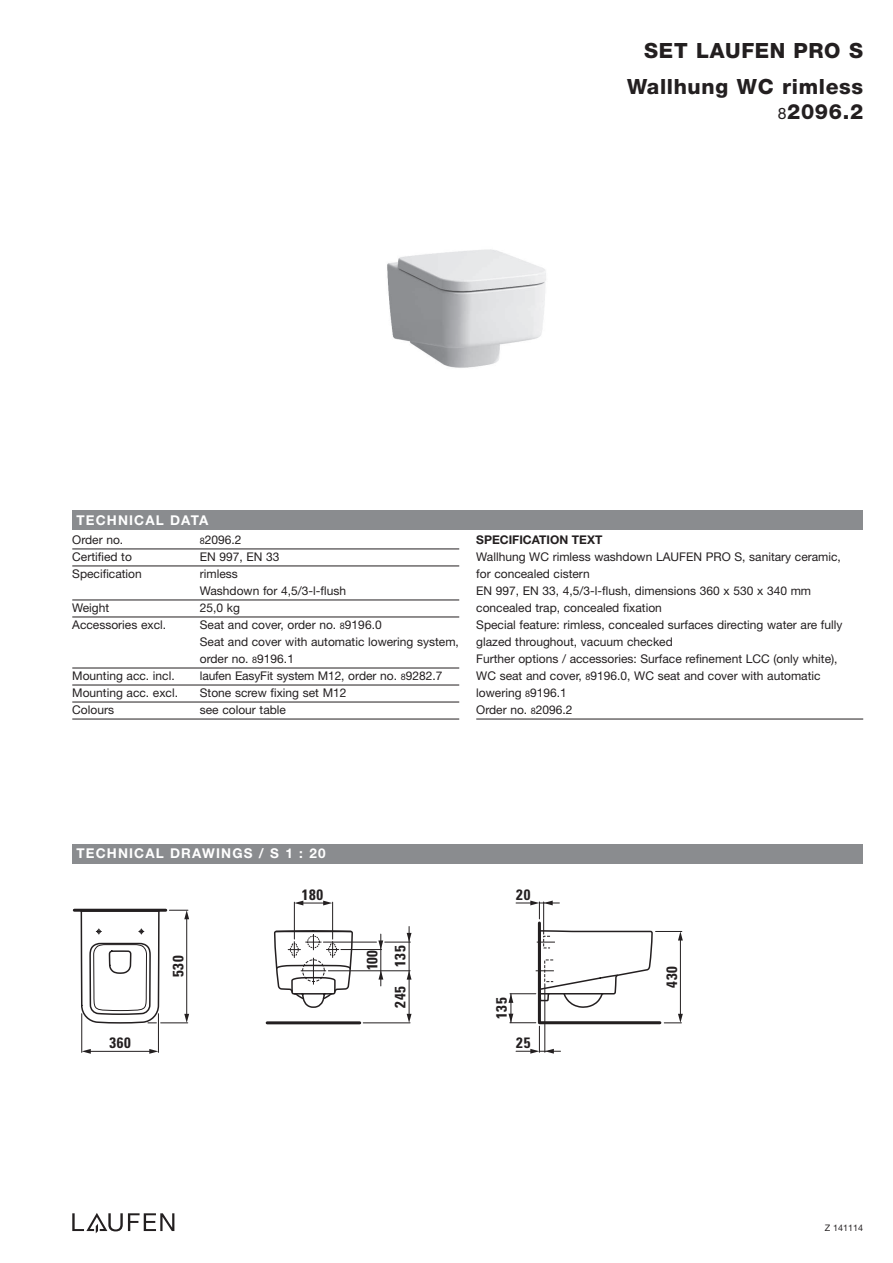
<style>
.page{position:relative;width:893px;height:1263px;background:#fff}
.page>*{position:absolute;margin:0;border:0;box-sizing:border-box;transform-origin:0 0}
.t1{font:800 21px/25.5px "Helvetica Neue";letter-spacing:.03em;color:#231f20;text-align:right}
.t2{font:700 condensed 15px/28px "Univers";letter-spacing:.05em;color:#231f20}
.t3{font:700 13.5px "Helvetica Neue";letter-spacing:.085em;color:#fff}
.t4{font:12px/17px "Helvetica Neue";color:#231f20}
.t5{font:700 12px "Helvetica Neue";color:#231f20}
.t6{font:9px "Helvetica Neue";color:#231f20}
.s1{font-weight:400;font-size:15.75px}
.s2{font-size:9px}
</style>
<div class="page">
<div style="left:72px;top:844px;width:791px;height:19px;background:#8a8c8f"></div>
<div style="left:72px;top:510px;width:791px;height:19px;background:#8a8c8f"></div>
<hr style="left:267px;top:1021px;width:93px;height:3px;background:#231f20">
<svg style="left:72px;top:908px;width:117px;height:326px"></svg>
<hr style="left:186px;top:917px;width:1px;height:99px;background:#231f20">
<svg style="left:273px;top:863px;width:81px;height:145px"></svg>
<hr style="left:341px;top:949px;width:41px;height:1px;background:#231f20">
<svg style="left:378px;top:971px;width:5px;height:8px"></svg>
<hr style="left:381px;top:934px;width:1px;height:52px;background:#231f20">
<hr style="left:363px;top:1022px;width:47px;height:1px;background:#231f20">
<svg style="left:407px;top:970px;width:4px;height:10px"></svg>
<svg style="left:407px;top:1014px;width:4px;height:9px"></svg>
<hr style="left:409px;top:926px;width:1px;height:88px;background:#231f20">
<hr style="left:323px;top:942px;width:53px;height:1px;background:#231f20">
<svg style="left:378px;top:933px;width:33px;height:16px"></svg>
<hr style="left:328px;top:970px;width:82px;height:1px;background:#231f20">
<svg style="left:508px;top:900px;width:175px;height:154px"></svg>
<img style="left:387px;top:249px;width:159px;height:119px">
<hr style="left:72px;top:549px;width:387px;height:1px;background:#231f20">
<hr style="left:72px;top:566px;width:387px;height:1px;background:#231f20">
<hr style="left:72px;top:600px;width:387px;height:1px;background:#231f20">
<hr style="left:72px;top:617px;width:387px;height:1px;background:#231f20">
<hr style="left:72px;top:668px;width:387px;height:1px;background:#231f20">
<hr style="left:72px;top:685px;width:387px;height:1px;background:#231f20">
<hr style="left:72px;top:702px;width:387px;height:1px;background:#231f20">
<hr style="left:72px;top:719px;width:387px;height:1px;background:#231f20">
<hr style="left:476px;top:719px;width:387px;height:1px;background:#231f20">
<h1 class="t1" style="left:644px;top:39px;width:220px">SET LAUFEN PRO S</h1>
<h1 class="t1" style="left:627px;top:75px;width:238px">Wallhung WC rimless<br><span class="s1">8</span>2096.2</h1>
<p class="t3" style="left:77px;top:515px;width:133px">TECHNICAL DATA</p>
<p class="t4" style="left:72px;top:533px;width:53px">Order no.</p>
<p class="t4" style="left:200px;top:533px;width:43px"><span class="s2">8</span>2096.2</p>
<p class="t4" style="left:72px;top:550px;width:61px">Certified to</p>
<p class="t4" style="left:200px;top:550px;width:81px">EN 997, EN 33</p>
<p class="t4" style="left:72px;top:567px;width:71px">Specification</p>
<p class="t4" style="left:200px;top:567px;width:148px">rimless<br>Washdown for 4,5/3-l-flush</p>
<p class="t4" style="left:72px;top:601px;width:38px">Weight</p>
<p class="t4" style="left:200px;top:601px;width:42px">25,0 kg</p>
<p class="t4" style="left:72px;top:618px;width:95px">Accessories excl.</p>
<p class="t4" style="left:200px;top:618px;width:261px">Seat and cover, order no. <span class="s2">8</span>9196.0<br>Seat and cover with automatic lowering system, order no. <span class="s2">8</span>9196.1</p>
<p class="t4" style="left:72px;top:669px;width:104px">Mounting acc. incl.</p>
<p class="t4" style="left:200px;top:669px;width:244px">laufen EasyFit system M12, order no. <span class="s2">8</span>9282.7</p>
<p class="t4" style="left:72px;top:686px;width:107px">Mounting acc. excl.</p>
<p class="t4" style="left:200px;top:686px;width:148px">Stone screw fixing set M12</p>
<p class="t4" style="left:72px;top:703px;width:43px">Colours</p>
<p class="t4" style="left:200px;top:703px;width:88px">see colour table</p>
<p class="t5" style="left:476px;top:536px;width:128px">SPECIFICATION TEXT</p>
<p class="t4" style="left:476px;top:550px;width:368px">Wallhung WC rimless washdown LAUFEN PRO S, sanitary ceramic, for concealed cistern<br>EN 997, EN 33, 4,5/3-l-flush, dimensions 360 x 530 x 340 mm concealed trap, concealed fixation<br>Special feature: rimless, concealed surfaces directing water are fully glazed throughout, vacuum checked<br>Further options / accessories: Surface refinement LCC (only white), WC seat and cover, <span class="s2">8</span>9196.0, WC seat and cover with automatic lowering <span class="s2">8</span>9196.1<br>Order no. <span class="s2">8</span>2096.2</p>
<p class="t3" style="left:77px;top:849px;width:251px">TECHNICAL DRAWINGS / S 1 : 20</p>
<p class="t2" style="left:109px;top:1030px;width:23px">360</p>
<p class="t2" style="left:166px;top:977px;width:23px;rotate:-90deg">530</p>
<p class="t2" style="left:302px;top:882px;width:23px">180</p>
<p class="t2" style="left:360px;top:970px;width:26px;rotate:-90deg">100<br>135</p>
<p class="t2" style="left:388px;top:1007px;width:23px;rotate:-90deg">245</p>
<p class="t2" style="left:516px;top:882px;width:16px">20</p>
<p class="t2" style="left:489px;top:1019px;width:23px;rotate:-90deg">135</p>
<p class="t2" style="left:516px;top:1030px;width:16px">25</p>
<p class="t2" style="left:659px;top:988px;width:23px;rotate:-90deg">430</p>
<p class="t6" style="left:825px;top:1224px;width:40px">Z 141114</p>
</div>
